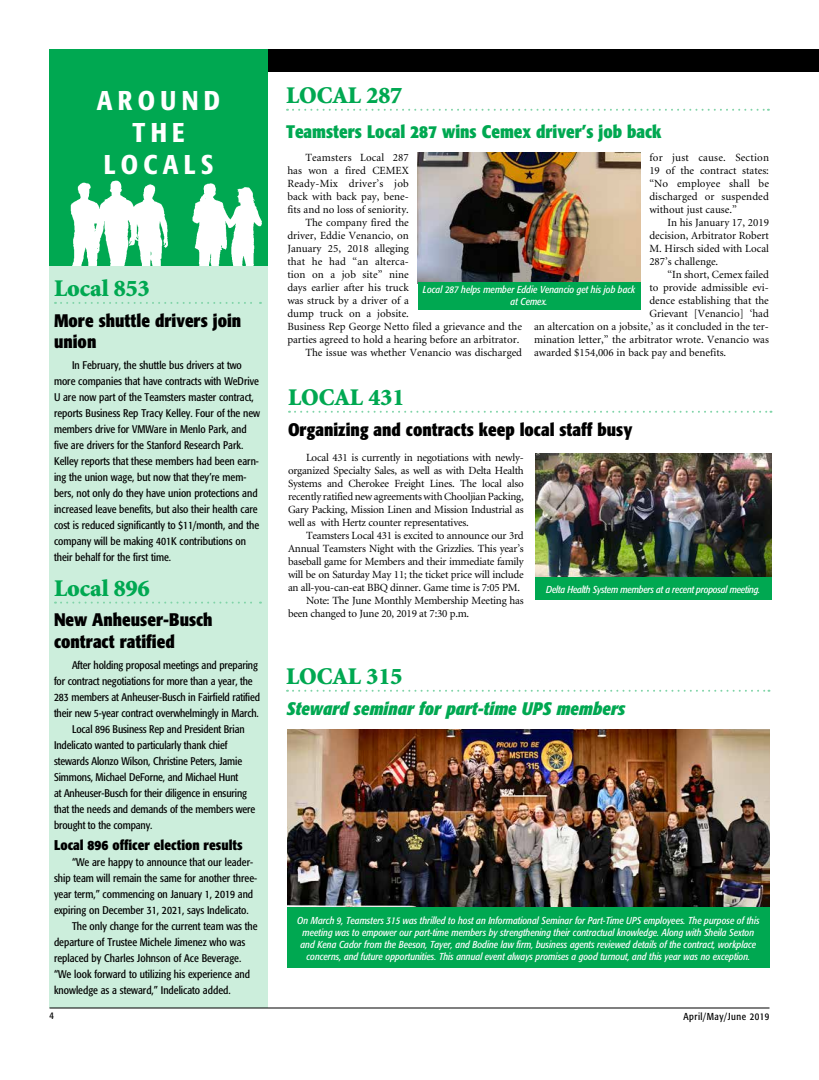
<style>
.page{position:relative;width:819px;height:1080px;background:#fff}
.page>*{position:absolute;margin:0;border:0;box-sizing:border-box;transform-origin:0 0}
.t1{font:500 condensed 26.9px/32.3px "Formata";letter-spacing:.2em;color:#fff;text-align:center}
.t2{font:900 24px "Minion";color:#00a851}
.t3{font:700 condensed 18px/21.6px "Formata";color:#000}
.t4{font:700 condensed 18px "Formata";color:#00a851}
.t5{font:italic 700 condensed 18px "Formata";color:#00a851}
.t6{font:700 condensed 14px "Formata";color:#000}
.t7{font:condensed 11px/16px "Formata";color:#000}
.t8{font:11px/13px "Minion";color:#000;text-align:justify}
.t9{font:11px "Minion";letter-spacing:-.02em;color:#000}
.t10{font:11px "Minion";letter-spacing:.02em;color:#000}
.t11{font:italic condensed 10px/12px "Formata";color:#fff;text-align:center}
.t12{font:italic condensed 10px "Formata";letter-spacing:-.02em;color:#fff}
.t13{font:condensed 10px "Formata";letter-spacing:.05em;color:#000}
</style>
<div class="page">
<div style="left:50px;top:260px;width:218px;height:748px;background:#cceedc"></div>
<div style="left:50px;top:50px;width:769px;height:22px;background:#000"></div>
<div style="left:50px;top:50px;width:218px;height:216px;background:#00a851"></div>
<img style="left:70px;top:181px;width:192px;height:85px">
<hr style="left:50px;top:1008px;width:720px;height:1px;background:#000">
<svg style="left:287px;top:690px;width:482px;height:2px"></svg>
<svg style="left:287px;top:109px;width:482px;height:2px"></svg>
<img style="left:418px;top:152px;width:222px;height:130px">
<div style="left:418px;top:282px;width:222px;height:28px;background:#00a851"></div>
<img style="left:287px;top:729px;width:483px;height:179px">
<div style="left:287px;top:908px;width:483px;height:60px;background:#00a851"></div>
<svg style="left:55px;top:302px;width:206px;height:2px"></svg>
<svg style="left:55px;top:602px;width:206px;height:2px"></svg>
<img style="left:536px;top:453px;width:236px;height:125px">
<svg style="left:289px;top:411px;width:482px;height:2px"></svg>
<div style="left:535px;top:578px;width:237px;height:22px;background:#00a851"></div>
<h1 class="t1" style="left:97px;top:84px;width:125px">AROUND<br>THE<br>LOCALS</h1>
<h2 class="t2" style="left:54px;top:276px;width:97px">Local 853</h2>
<h3 class="t3" style="left:54px;top:309px;width:189px">More shuttle drivers join union</h3>
<p class="t7" style="left:54px;top:357px;width:208px;text-indent:18px">In February, the shuttle bus drivers at two more companies that have contracts with WeDrive U are now part of the Teamsters master contract, reports Business Rep Tracy Kelley. Four of the new members drive for VMWare in Menlo Park, and five are drivers for the Stanford Research Park.<br>Kelley reports that these members had been earn&shy;ing the union wage, but now that they’re mem&shy;bers, not only do they have union protections and increased leave benefits, but also their health care cost is reduced significantly to $11/month, and the company will be making 401K contributions on their behalf for the first time.</p>
<h2 class="t2" style="left:54px;top:576px;width:97px">Local 896</h2>
<h3 class="t3" style="left:54px;top:609px;width:160px">New Anheuser-Busch contract ratified</h3>
<p class="t7" style="left:72px;top:657px;width:187px">After holding proposal meetings and preparing</p>
<p class="t7" style="left:54px;top:673px;width:200px">for contract negotiations for more than a year, the</p>
<p class="t7" style="left:54px;top:689px;width:208px">283 members at Anheuser-Busch in Fairfield ratified</p>
<p class="t7" style="left:54px;top:705px;width:206px">their new 5-year contract overwhelmingly in March.</p>
<p class="t7" style="left:72px;top:721px;width:174px">Local 896 Business Rep and President Brian</p>
<p class="t7" style="left:54px;top:737px;width:175px">Indelicato wanted to particularly thank chief</p>
<p class="t7" style="left:54px;top:753px;width:190px">stewards Alonzo Wilson, Christine Peters, Jamie</p>
<p class="t7" style="left:54px;top:769px;width:186px">Simmons, Michael DeForne, and Michael Hunt</p>
<p class="t7" style="left:54px;top:785px;width:195px">at Anheuser-Busch for their diligence in ensuring</p>
<p class="t7" style="left:54px;top:801px;width:203px">that the needs and demands of the members were</p>
<p class="t7" style="left:54px;top:817px;width:100px">brought to the company.</p>
<p class="t6" style="left:54px;top:836px;width:190px">Local 896 officer election results</p>
<p class="t7" style="left:72px;top:854px;width:183px">“We are happy to announce that our leader-</p>
<p class="t7" style="left:54px;top:870px;width:205px">ship team will remain the same for another three-</p>
<p class="t7" style="left:54px;top:886px;width:201px">year term,” commencing on January 1, 2019 and</p>
<p class="t7" style="left:54px;top:902px;width:196px">expiring on December 31, 2021, says Indelicato.</p>
<p class="t7" style="left:72px;top:918px;width:187px">The only change for the current team was the</p>
<p class="t7" style="left:54px;top:934px;width:193px">departure of Trustee Michele Jimenez who was</p>
<p class="t7" style="left:54px;top:950px;width:189px">replaced by Charles Johnson of Ace Beverage.</p>
<p class="t7" style="left:54px;top:966px;width:198px">“We look forward to utilizing his experience and</p>
<p class="t7" style="left:54px;top:982px;width:178px">knowledge as a steward,” Indelicato added.</p>
<p class="t13" style="left:49px;top:1010px;width:6px">4</p>
<h2 class="t2" style="left:286px;top:83px;width:118px">LOCAL 287</h2>
<h3 class="t4" style="left:286px;top:120px;width:377px">Teamsters Local 287 wins Cemex driver’s job back</h3>
<p class="t8" style="left:305px;top:151px;width:105px">Teamsters Local 287</p>
<p class="t8" style="left:287px;top:164px;width:123px">has won a fired CEMEX</p>
<p class="t10" style="left:287px;top:178px;width:123px">Ready-Mix driver’s job</p>
<p class="t8" style="left:287px;top:190px;width:123px">back with back pay, bene-</p>
<p class="t8" style="left:287px;top:203px;width:123px">fits and no loss of seniority.</p>
<p class="t8" style="left:305px;top:216px;width:105px">The company fired the</p>
<p class="t8" style="left:287px;top:229px;width:123px">driver, Eddie Venancio, on</p>
<p class="t8" style="left:287px;top:242px;width:123px">January 25, 2018 alleging</p>
<p class="t8" style="left:287px;top:255px;width:123px">that he had “an alterca-</p>
<p class="t8" style="left:287px;top:268px;width:123px">tion on a job site” nine</p>
<p class="t8" style="left:287px;top:281px;width:123px">days earlier after his truck</p>
<p class="t8" style="left:287px;top:294px;width:123px">was struck by a driver of a</p>
<p class="t8" style="left:287px;top:307px;width:123px">dump truck on a jobsite.</p>
<p class="t8" style="left:287px;top:320px;width:236px">Business Rep George Netto filed a grievance and the</p>
<p class="t8" style="left:287px;top:333px;width:234px">parties agreed to hold a hearing before an arbitrator.</p>
<p class="t8" style="left:305px;top:346px;width:218px">The issue was whether Venancio was discharged</p>
<p class="t8" style="left:649px;top:151px;width:121px">for just cause. Section 19 of the contract states: “No employee shall be discharged or suspended without just cause.”</p>
<p class="t8" style="left:649px;top:216px;width:121px;text-indent:18px">In his January 17, 2019 decision, Arbitrator Robert M. Hirsch sided with Local 287’s challenge.</p>
<p class="t8" style="left:667px;top:268px;width:103px">“In short, Cemex failed</p>
<p class="t8" style="left:649px;top:281px;width:121px">to provide admissible evi-</p>
<p class="t8" style="left:649px;top:294px;width:121px">dence establishing that the</p>
<p class="t8" style="left:649px;top:307px;width:121px">Grievant [Venancio] ‘had</p>
<p class="t8" style="left:534px;top:320px;width:236px">an altercation on a jobsite,’ as it concluded in the ter-</p>
<p class="t8" style="left:534px;top:333px;width:236px">mination letter,” the arbitrator wrote. Venancio was</p>
<p class="t8" style="left:534px;top:346px;width:194px">awarded $154,006 in back pay and benefits.</p>
<p class="t11" style="left:423px;top:284px;width:214px">Local 287 helps member Eddie Venancio get his job back at Cemex.</p>
<h2 class="t2" style="left:288px;top:385px;width:118px">LOCAL 431</h2>
<h3 class="t3" style="left:288px;top:418px;width:346px">Organizing and contracts keep local staff busy</h3>
<p class="t8" style="left:288px;top:452px;width:237px;text-indent:18px">Local 431 is currently in negotiations with newly&shy;organized Specialty Sales, as well as with Delta Health Systems and Cherokee Freight Lines. The local also recently ratified new agreements with Chooljian Packing, Gary Packing, Mission Linen and Mission Industrial as well as with Hertz counter representatives.</p>
<p class="t9" style="left:306px;top:530px;width:219px">Teamsters Local 431 is excited to announce our 3rd</p>
<p class="t9" style="left:288px;top:543px;width:237px">Annual Teamsters Night with the Grizzlies. This year’s</p>
<p class="t9" style="left:288px;top:556px;width:237px">baseball game for Members and their immediate family</p>
<p class="t9" style="left:288px;top:569px;width:237px">will be on Saturday May 11; the ticket price will include</p>
<p class="t9" style="left:288px;top:582px;width:234px">an all-you-can-eat BBQ dinner. Game time is 7:05 PM.</p>
<p class="t9" style="left:306px;top:595px;width:219px">Note: The June Monthly Membership Meeting has</p>
<p class="t9" style="left:288px;top:608px;width:183px">been changed to June 20, 2019 at 7:30 p.m.</p>
<p class="t12" style="left:546px;top:583px;width:216px">Delta Health System members at a recent proposal meeting.</p>
<h2 class="t2" style="left:286px;top:664px;width:118px">LOCAL 315</h2>
<h3 class="t5" style="left:286px;top:697px;width:341px">Steward seminar for part-time UPS members</h3>
<p class="t11" style="left:297px;top:914px;width:464px">On March 9, Teamsters 315 was thrilled to host an Informational Seminar for Part-Time UPS employees. The purpose of this meeting was to empower our part-time members by strengthening their contractual knowledge. Along with Sheila Sexton and Kena Cador from the Beeson, Tayer, and Bodine law firm, business agents reviewed details of the contract, workplace concerns, and future opportunities. This annual event always promises a good turnout, and this year was no exception.</p>
<p class="t13" style="left:683px;top:1011px;width:88px">April/May/June 2019</p>
</div>
